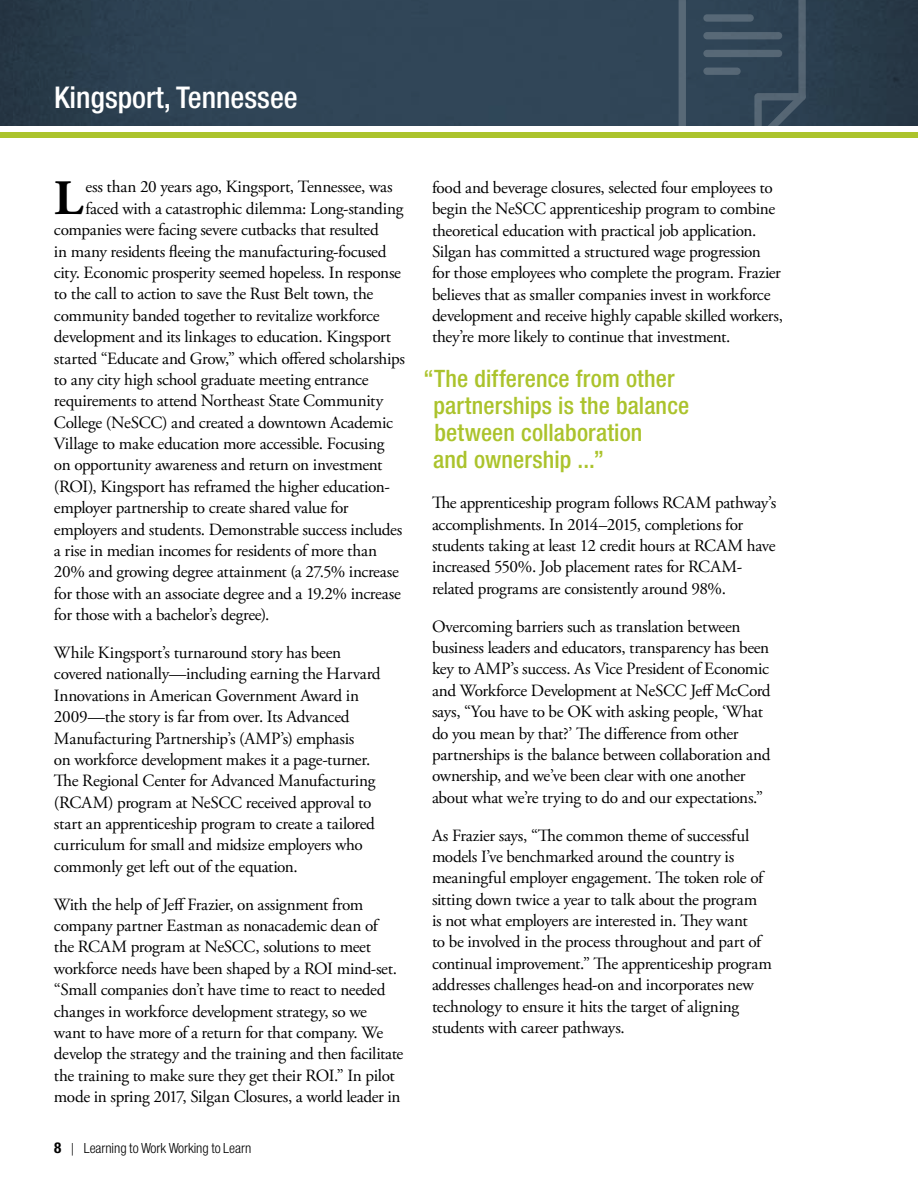
<style>
.page{position:relative;width:918px;height:1188px;background:#fff}
.page>*{position:absolute;margin:0;border:0;box-sizing:border-box;transform-origin:0 0}
.t1{font:700 49.35px "Adobe Garamond Pro";color:#000}
.t2{font:500 condensed 30px "Helvetica Neue LT Std";color:#fff}
.t3{font:500 condensed 24px/27px "Helvetica Neue LT Std";letter-spacing:.005em;color:#abc32c}
.t4{font:17.1px/21.5px "Adobe Garamond Pro";letter-spacing:-.02em;color:#000}
.t5{font:15px "Helvetica Neue H47";color:#000}
.s1{font-family:"Helvetica Neue LT Std";font-weight:700;font-stretch:condensed}
</style>
<div class="page">
<img style="left:0;top:0;width:917px;height:126px">
<hr style="left:917px;top:0;width:1px;height:126px;background:#2b5a71">
<svg style="left:679px;top:0;width:127px;height:126px;background:#35495a"></svg>
<div style="left:703px;top:14px;width:51px;height:8px;background:#576877;border-radius:4px"></div>
<div style="left:703px;top:32px;width:79px;height:7px;background:#566775;border-radius:4px"></div>
<div style="left:703px;top:50px;width:79px;height:7px;background:#576877;border-radius:4px"></div>
<div style="left:703px;top:68px;width:38px;height:7px;background:#576877;border-radius:4px"></div>
<div style="left:0;top:132px;width:918px;height:6px;background:#abc32c"></div>
<h2 class="t2" style="left:54px;top:79px;width:245px">Kingsport, Tennessee</h2>
<h1 class="t1" style="left:54px;top:169px;width:30px">L</h1>
<p class="t4" style="left:85px;top:177px;width:309px">ess than 20 years ago, Kingsport, Tennessee, was</p>
<p class="t4" style="left:85px;top:198px;width:320px">faced with a catastrophic dilemma: Long-standing</p>
<p class="t4" style="left:54px;top:220px;width:326px">companies were facing severe cutbacks that resulted</p>
<p class="t4" style="left:54px;top:241px;width:334px">in many residents fleeing the manufacturing-focused</p>
<p class="t4" style="left:54px;top:262px;width:349px">city. Economic prosperity seemed hopeless. In response</p>
<p class="t4" style="left:54px;top:284px;width:321px">to the call to action to save the Rust Belt town, the</p>
<p class="t4" style="left:54px;top:305px;width:327px">community banded together to revitalize workforce</p>
<p class="t4" style="left:54px;top:327px;width:339px">development and its linkages to education. Kingsport</p>
<p class="t4" style="left:54px;top:348px;width:353px">started “Educate and Grow,” which offered scholarships</p>
<p class="t4" style="left:54px;top:369px;width:316px">to any city high school graduate meeting entrance</p>
<p class="t4" style="left:54px;top:391px;width:331px">requirements to attend Northeast State Community</p>
<p class="t4" style="left:54px;top:412px;width:341px">College (NeSCC) and created a downtown Academic</p>
<p class="t4" style="left:54px;top:434px;width:332px">Village to make education more accessible. Focusing</p>
<p class="t4" style="left:54px;top:455px;width:330px">on opportunity awareness and return on investment</p>
<p class="t4" style="left:54px;top:476px;width:337px">(ROI), Kingsport has reframed the higher education-</p>
<p class="t4" style="left:54px;top:498px;width:296px">employer partnership to create shared value for</p>
<p class="t4" style="left:54px;top:519px;width:350px">employers and students. Demonstrable success includes</p>
<p class="t4" style="left:54px;top:540px;width:325px">a rise in median incomes for residents of more than</p>
<p class="t4" style="left:54px;top:562px;width:346px">20% and growing degree attainment (a 27.5% increase</p>
<p class="t4" style="left:54px;top:583px;width:348px">for those with an associate degree and a 19.2% increase</p>
<p class="t4" style="left:54px;top:605px;width:217px">for those with a bachelor’s degree).</p>
<p class="t4" style="left:54px;top:642px;width:328px">While Kingsport’s turnaround story has been covered nationally—including earning the Harvard Innovations in American Government Award in 2009—the story is far from over. Its Advanced Manufacturing Partnership’s (AMP’s) emphasis<br>on workforce development makes it a page-turner.<br>The Regional Center for Advanced Manufacturing (RCAM) program at NeSCC received approval to start an apprenticeship program to create a tailored curriculum for small and midsize employers who commonly get left out of the equation.</p>
<p class="t4" style="left:54px;top:894px;width:351px">With the help of Jeff Frazier, on assignment from company partner Eastman as nonacademic dean of<br>the RCAM program at NeSCC, solutions to meet workforce needs have been shaped by a ROI mind-set. “Small companies don’t have time to react to needed changes in workforce development strategy, so we<br>want to have more of a return for that company. We develop the strategy and the training and then facilitate the training to make sure they get their ROI.” In pilot mode in spring 2017, Silgan Closures, a world leader in</p>
<p class="t5" style="left:54px;top:1138px;width:199px"><span class="s1">8</span> | Learning to Work Working to Learn</p>
<p class="t4" style="left:432px;top:177px;width:352px">food and beverage closures, selected four employees to begin the NeSCC apprenticeship program to combine theoretical education with practical job application.<br>Silgan has committed a structured wage progression for those employees who complete the program. Frazier believes that as smaller companies invest in workforce development and receive highly capable skilled workers, they’re more likely to continue that investment.</p>
<h3 class="t3" style="left:433px;top:365px;width:258px;text-indent:-10px">“The difference from other partnerships is the balance between collaboration<br>and ownership ...”</h3>
<p class="t4" style="left:432px;top:493px;width:346px">The apprenticeship program follows RCAM pathway’s accomplishments. In 2014–2015, completions for students taking at least 12 credit hours at RCAM have increased 550%. Job placement rates for RCAM&shy;related programs are consistently around 98%.</p>
<p class="t4" style="left:432px;top:616px;width:340px">Overcoming barriers such as translation between business leaders and educators, transparency has been key to AMP’s success. As Vice President of Economic and Workforce Development at NeSCC Jeff McCord says, “You have to be OK with asking people, ‘What do you mean by that?’ The difference from other partnerships is the balance between collaboration and ownership, and we’ve been clear with one another about what we’re trying to do and our expectations.”</p>
<p class="t4" style="left:432px;top:825px;width:341px">As Frazier says, “The common theme of successful models I’ve benchmarked around the country is meaningful employer engagement. The token role of sitting down twice a year to talk about the program<br>is not what employers are interested in. They want<br>to be involved in the process throughout and part of continual improvement.” The apprenticeship program addresses challenges head-on and incorporates new technology to ensure it hits the target of aligning students with career pathways.</p>
</div>
